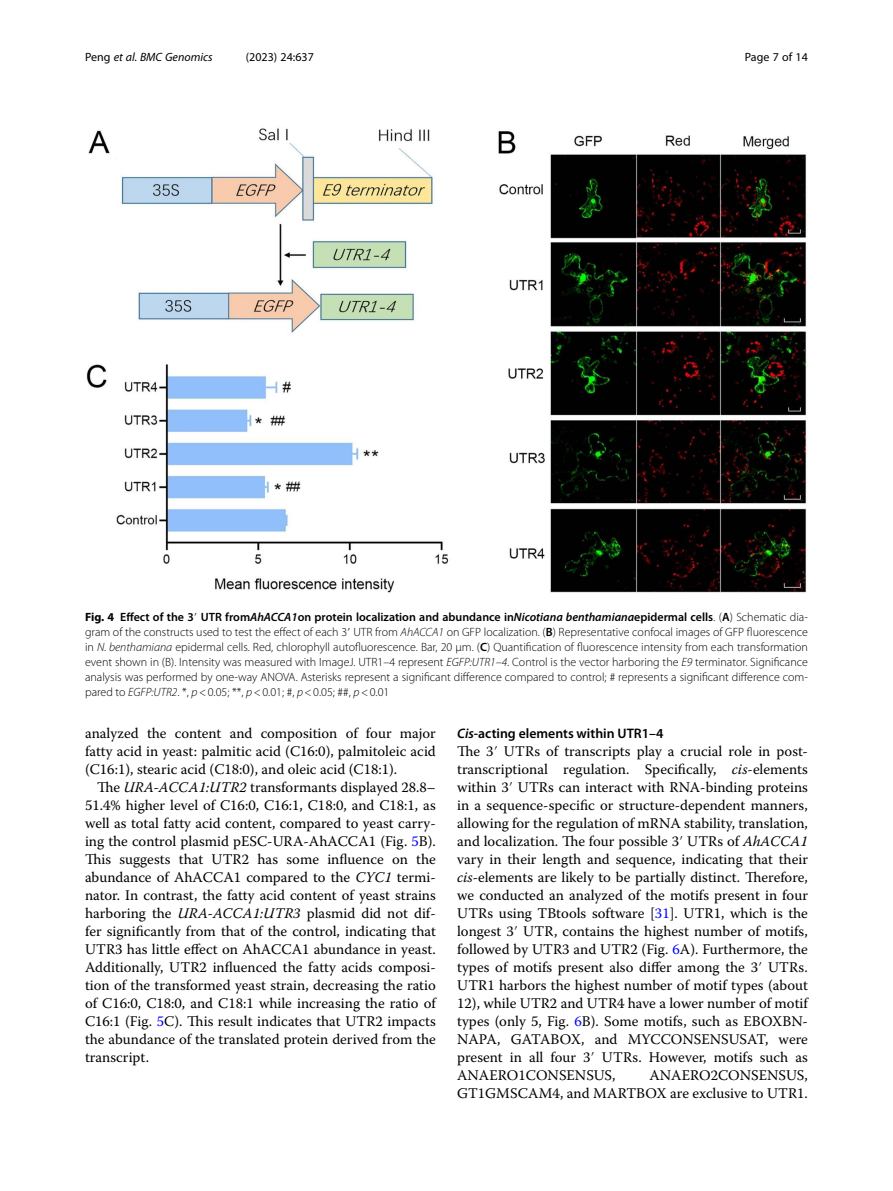
<style>
.page{position:relative;width:893px;height:1191px;background:#fff}
.page>*{position:absolute;margin:0;border:0;box-sizing:border-box;transform-origin:0 0}
.Body_Text{font:14.7px/18px "Warnock Pro";color:#000;text-align:justify}
.Body_Text_Indent{font:14.7px/18px "Warnock Pro";color:#000;text-align:justify}
.Head_2{font:600 13.8px "Myriad Pro";color:#000}
.Figure_Caption{font:300 12px/15px "Myriad Pro";color:#000;text-align:justify}
.t1{font:12px "Myriad Pro";color:#000}
.t2{font:italic 12px "Myriad Pro";color:#000}
.s1{font-style:normal}
.s2{font-weight:700}
.s3{font-weight:600}
.s4{font-family:"STIX";font-weight:400}
.s5{font-weight:600;font-style:italic}
.s6{font-style:italic}
.s7{color:#00f}
.s8{font-family:"STIX"}
</style>
<div class="page">
<img style="left:86px;top:128px;width:722px;height:465px">
<p class="t2" style="left:85px;top:50px;width:129px"><span class="s1">Peng</span> et al. BMC Genomics</p>
<p class="t1" style="left:246px;top:50px;width:70px">(2023) 24:637</p>
<p class="t1" style="left:745px;top:50px;width:65px">Page 7 of 14</p>
<p class="Figure_Caption" style="left:85px;top:610px;width:724px"><span class="s2">Fig. 4</span> <span class="s3">Effect of the 3</span><span class="s4">′</span> <span class="s3">UTR from</span><span class="s5">AhACCA1</span><span class="s3">on protein localization and abundance in</span><span class="s5">Nicotiana benthamiana</span><span class="s3">epidermal cells</span>. (<span class="s3">A</span>) Schematic dia&shy;gram of the constructs used to test the effect of each 3<span class="s4">′</span> UTR from <span class="s6">AhACCA1</span> on GFP localization. (<span class="s3">B</span>) Representative confocal images of GFP fluorescence in <span class="s6">N. benthamiana</span> epidermal cells. Red, chlorophyll autofluorescence. Bar, 20 μm. (<span class="s3">C</span>) Quantification of fluorescence intensity from each transformation event shown in (B). Intensity was measured with ImageJ. UTR1–4 represent <span class="s6">EGFP:UTR1–4</span>. Control is the vector harboring the <span class="s6">E9</span> terminator. Significance analysis was performed by one-way ANOVA. Asterisks represent a significant difference compared to control; # represents a significant difference com&shy;pared to <span class="s6">EGFP:UTR2</span>. *, <span class="s6">p</span>&lt;0.05; **, <span class="s6">p</span>&lt;0.01; #, <span class="s6">p</span>&lt;0.05; ##, <span class="s6">p</span>&lt;0.01</p>
<p class="Body_Text_Indent" style="left:85px;top:724px;width:352px">analyzed the content and composition of four major fatty acid in yeast: palmitic acid (C16:0), palmitoleic acid (C16:1), stearic acid (C18:0), and oleic acid (C18:1).</p>
<p class="Body_Text_Indent" style="left:85px;top:778px;width:352px;text-indent:12px">The <span class="s6">URA-ACCA1:UTR2</span> transformants displayed 28.8– 51.4% higher level of C16:0, C16:1, C18:0, and C18:1, as well as total fatty acid content, compared to yeast carry&shy;ing the control plasmid pESC-URA-AhACCA1 (Fig. <span class="s7">5</span>B).<br>This suggests that UTR2 has some influence on the abundance of AhACCA1 compared to the <span class="s6">CYC1</span> termi&shy;nator. In contrast, the fatty acid content of yeast strains harboring the <span class="s6">URA-ACCA1:UTR3</span> plasmid did not dif&shy;fer significantly from that of the control, indicating that UTR3 has little effect on AhACCA1 abundance in yeast.<br>Additionally, UTR2 influenced the fatty acids composi&shy;tion of the transformed yeast strain, decreasing the ratio of C16:0, C18:0, and C18:1 while increasing the ratio of C16:1 (Fig. <span class="s7">5</span>C). This result indicates that UTR2 impacts the abundance of the translated protein derived from the transcript.</p>
<p class="Head_2" style="left:457px;top:725px;width:208px"><span class="s6">Cis</span>-acting elements within UTR1–4</p>
<p class="Body_Text" style="left:457px;top:742px;width:352px">The 3<span class="s8">′</span> UTRs of transcripts play a crucial role in post&shy;transcriptional regulation. Specifically, <span class="s6">cis</span>-elements within 3<span class="s8">′</span> UTRs can interact with RNA-binding proteins in a sequence-specific or structure-dependent manners, allowing for the regulation of mRNA stability, translation, and localization. The four possible 3<span class="s8">′</span> UTRs of <span class="s6">AhACCA1 </span>vary in their length and sequence, indicating that their <span class="s6">cis</span>-elements are likely to be partially distinct. Therefore, we conducted an analyzed of the motifs present in four UTRs using TBtools software [<span class="s7">31</span>]. UTR1, which is the longest 3<span class="s8">′</span> UTR, contains the highest number of motifs, followed by UTR3 and UTR2 (Fig. <span class="s7">6</span>A). Furthermore, the types of motifs present also differ among the 3<span class="s8">′</span> UTRs.<br>UTR1 harbors the highest number of motif types (about 12), while UTR2 and UTR4 have a lower number of motif types (only 5, Fig. <span class="s7">6</span>B). Some motifs, such as EBOXBN-NAPA, GATABOX, and MYCCONSENSUSAT, were present in all four 3<span class="s8">′</span> UTRs. However, motifs such as ANAERO1CONSENSUS,</p>
<p class="Body_Text" style="left:457px;top:1066px;width:352px;text-align:right">ANAERO2CONSENSUS,<br>GT1GMSCAM4, and MARTBOX are exclusive to UTR1.</p>
</div>
